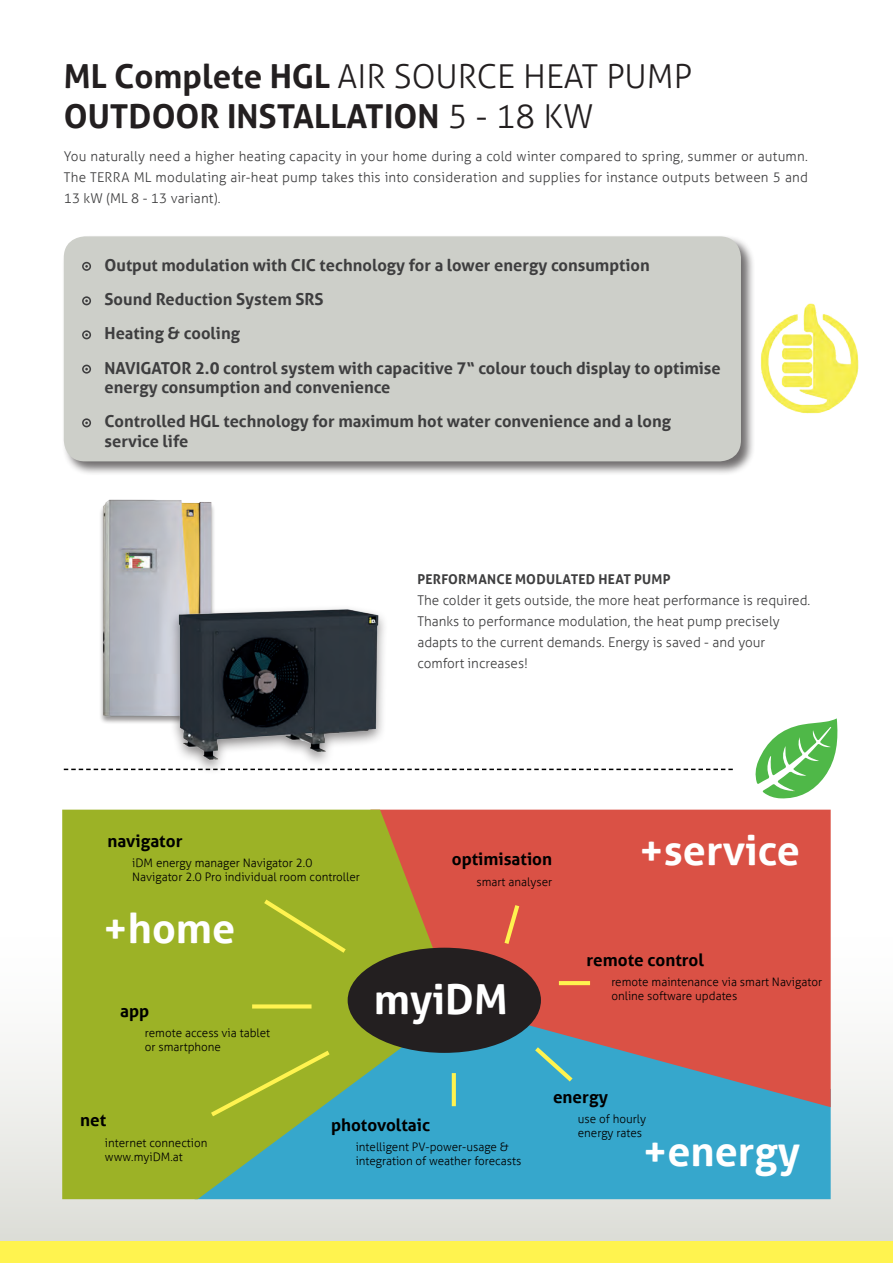
<style>
.page{position:relative;width:893px;height:1263px;background:#fff}
.page>*{position:absolute;margin:0;border:0;box-sizing:border-box;transform-origin:0 0}
.t1{font:700 41.25px "Aller";color:#fff}
.t2{font:700 33px/39.6px "Aller";color:#231f20}
.t3{font:700 17.1px "Aller";color:#000}
.t4{font:700 16.5px/34.2px "Aller";color:#3e3e3f}
.t5{font:300 13.5px/21px "Aller";color:#3e3e3f;text-align:justify}
.t6{font:700 13.5px "Aller";letter-spacing:.015em;color:#3e3e3f}
.t7{font:300 11.7px/14px "Aller";color:#000}
.s1{font-weight:300}
</style>
<div class="page">
<div style="left:61px;top:234px;width:694px;height:242px;background:#231f20;opacity:.65"></div>
<div style="left:64px;top:236px;width:677px;height:225px;background:#cdcfc9;border-radius:21px"></div>
<svg style="left:0;top:1048px;width:893px;height:194px;background:#e3e4dc"></svg>
<div style="left:0;top:1242px;width:893px;height:21px;background:#fff34f"></div>
<svg style="left:82px;top:262px;width:9px;height:9px"></svg>
<svg style="left:82px;top:296px;width:9px;height:9px"></svg>
<svg style="left:82px;top:330px;width:9px;height:9px"></svg>
<svg style="left:82px;top:365px;width:9px;height:9px"></svg>
<svg style="left:82px;top:418px;width:9px;height:9px"></svg>
<img style="left:741px;top:288px;width:118px;height:134px">
<div style="left:456px;top:1107px;width:375px;height:92px;background:#36a7cc"></div>
<svg style="left:456px;top:810px;width:375px;height:297px;background:#c15d59"></svg>
<svg style="left:62px;top:810px;width:394px;height:389px;background:#8dab45"></svg>
<div style="left:348px;top:948px;width:193px;height:105px;background:#231f20;border-radius:50%"></div>
<svg style="left:531px;top:1043px;width:46px;height:43px;background:#49aebf"></svg>
<svg style="left:252px;top:1004px;width:60px;height:4px"></svg>
<hr style="left:559px;top:981px;width:31px;height:4px;background:#fff34f">
<svg style="left:452px;top:1073px;width:4px;height:33px"></svg>
<svg style="left:501px;top:900px;width:21px;height:48px"></svg>
<svg style="left:260px;top:896px;width:90px;height:61px;background:#a2b628"></svg>
<svg style="left:206px;top:1047px;width:128px;height:73px;background:#9eb52e"></svg>
<svg style="left:64px;top:769px;width:669px;height:1px"></svg>
<img style="left:100px;top:499px;width:114px;height:224px">
<img style="left:155px;top:594px;width:240px;height:177px">
<svg style="left:755px;top:718px;width:83px;height:81px"></svg>
<h2 class="t2" style="left:64px;top:56px;width:630px">ML Complete HGL <span class="s1">AIR SOURCE HEAT PUMP<br></span>OUTDOOR INSTALLATION <span class="s1">5 - 18 KW</span></h2>
<p class="t5" style="left:64px;top:146px;width:746px">You naturally need a higher heating capacity in your home during a cold winter compared to spring, summer or autumn.<br>The TERRA ML modulating air-heat pump takes this into consideration and supplies for instance outputs between 5 and 13 kW (ML 8 - 13 variant).</p>
<p class="t4" style="left:105px;top:248px;width:618px">Output modulation with CIC technology for a lower energy consumption<br>Sound Reduction System SRS<br>Heating &amp; cooling<br>NAVIGATOR 2.0 control system with capacitive 7“ colour touch display to optimise</p>
<p class="t4" style="left:105px;top:370px;width:568px">energy consumption and convenience<br>Controlled HGL technology for maximum hot water convenience and a long</p>
<p class="t4" style="left:105px;top:424px;width:85px">service life</p>
<p class="t6" style="left:417px;top:571px;width:255px">PERFORMANCE MODULATED HEAT PUMP</p>
<p class="t5" style="left:417px;top:590px;width:394px;text-align:left">The colder it gets outside, the more heat performance is required.<br>Thanks to performance modulation, the heat pump precisely adapts to the current demands. Energy is saved - and your comfort increases!</p>
<p class="t3" style="left:108px;top:830px;width:77px">navigator</p>
<p class="t7" style="left:132px;top:856px;width:229px">iDM energy manager Navigator 2.0<br>Navigator 2.0 Pro individual room controller</p>
<h1 class="t1" style="left:103px;top:903px;width:134px">+home</h1>
<p class="t3" style="left:120px;top:1000px;width:31px">app</p>
<p class="t7" style="left:145px;top:1026px;width:127px">remote access via tablet or smartphone</p>
<p class="t3" style="left:452px;top:848px;width:102px">optimisation</p>
<p class="t7" style="left:476px;top:874px;width:77px">smart analyser</p>
<h1 class="t1" style="left:374px;top:974px;width:135px">myiDM</h1>
<h1 class="t1" style="left:639px;top:825px;width:162px">+service</h1>
<p class="t3" style="left:587px;top:949px;width:119px">remote control</p>
<p class="t7" style="left:611px;top:975px;width:212px">remote maintenance via smart Navigator online software updates</p>
<p class="t3" style="left:80px;top:1109px;width:28px">net</p>
<p class="t7" style="left:105px;top:1135px;width:104px">internet connection www.myiDM.at</p>
<p class="t3" style="left:331px;top:1114px;width:101px">photovoltaic</p>
<p class="t7" style="left:356px;top:1140px;width:167px">intelligent PV-power-usage &amp; integration of weather forecasts</p>
<p class="t3" style="left:553px;top:1086px;width:56px">energy</p>
<p class="t7" style="left:578px;top:1112px;width:70px">use of hourly energy rates</p>
<h1 class="t1" style="left:643px;top:1126px;width:159px">+energy</h1>
</div>
